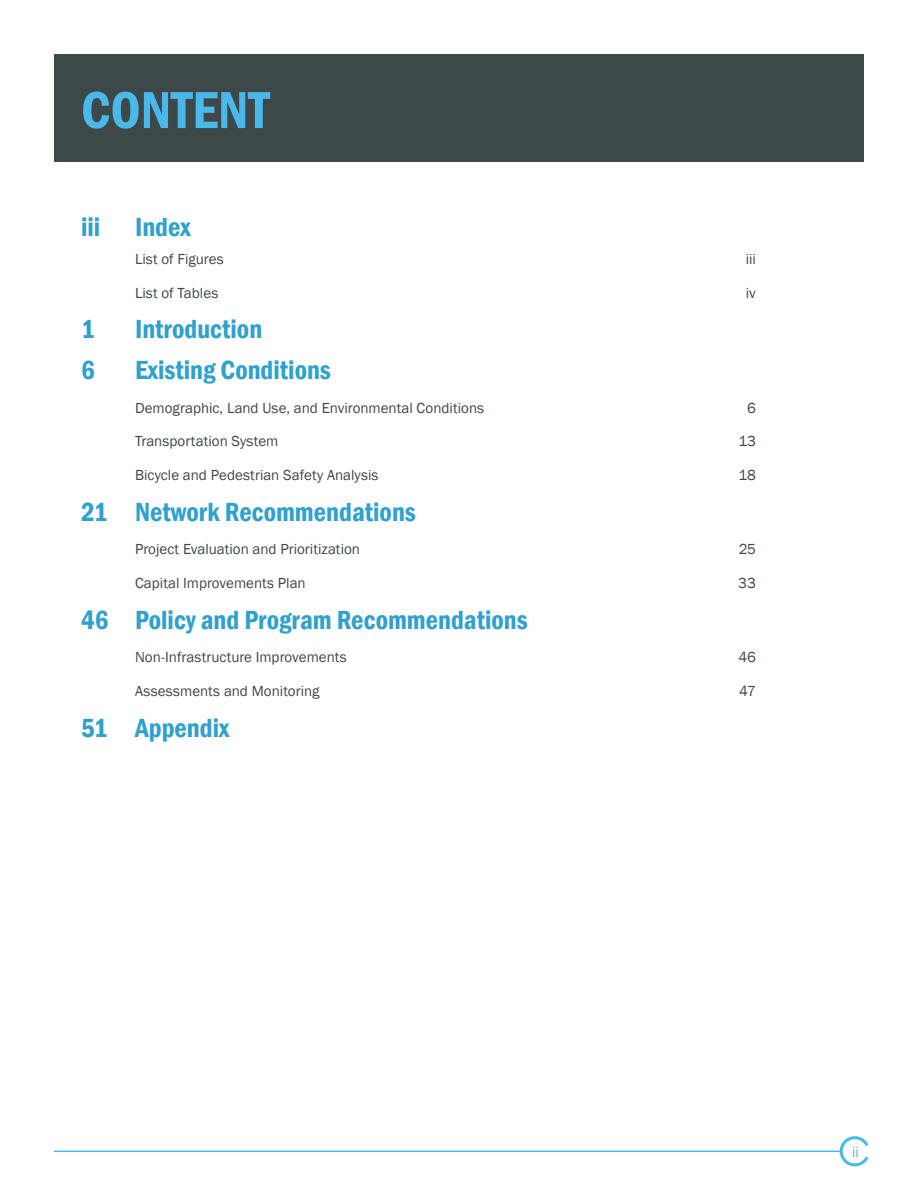
<style>
.page{position:relative;width:918px;height:1188px;background:#fff}
.page>*{position:absolute;margin:0;border:0;box-sizing:border-box;transform-origin:0 0}
.t1{font:600 condensed 54px "Franklin Gothic";color:#4ab8e9}
.t2{font:600 condensed 27px "Franklin Gothic";color:#30a1ce}
.t3{font:15px "Franklin Gothic";color:#3d4848}
.t4{font:15px "Franklin Gothic";color:#4ab8e9}
</style>
<div class="page">
<div style="left:54px;top:54px;width:810px;height:108px;background:#3d4848"></div>
<svg style="left:838px;top:1136px;width:31px;height:31px"></svg>
<hr style="left:54px;top:1151px;width:786px;height:1px;background:#4ab8e9">
<h1 class="t1" style="left:81px;top:74px;width:190px">CONTENT</h1>
<h2 class="t2" style="left:81px;top:209px;width:21px">iii</h2>
<h2 class="t2" style="left:135px;top:209px;width:57px">Index</h2>
<p class="t3" style="left:135px;top:250px;width:90px">List of Figures</p>
<p class="t3" style="left:746px;top:250px;width:12px">iii</p>
<p class="t3" style="left:135px;top:284px;width:85px">List of Tables</p>
<p class="t3" style="left:746px;top:284px;width:12px">iv</p>
<h2 class="t2" style="left:81px;top:311px;width:15px">1</h2>
<h2 class="t2" style="left:135px;top:311px;width:129px">Introduction</h2>
<h2 class="t2" style="left:81px;top:352px;width:15px">6</h2>
<h2 class="t2" style="left:135px;top:352px;width:198px">Existing Conditions</h2>
<p class="t3" style="left:135px;top:398px;width:351px">Demographic, Land Use, and Environmental Conditions</p>
<p class="t3" style="left:747px;top:398px;width:10px">6</p>
<p class="t3" style="left:135px;top:432px;width:145px">Transportation System</p>
<p class="t3" style="left:738px;top:432px;width:19px">13</p>
<p class="t3" style="left:135px;top:466px;width:245px">Bicycle and Pedestrian Safety Analysis</p>
<p class="t3" style="left:738px;top:466px;width:19px">18</p>
<h2 class="t2" style="left:81px;top:494px;width:336px">21 Network Recommendations</h2>
<p class="t3" style="left:135px;top:540px;width:227px">Project Evaluation and Prioritization</p>
<p class="t3" style="left:739px;top:540px;width:19px">25</p>
<p class="t3" style="left:135px;top:574px;width:172px">Capital Improvements Plan</p>
<p class="t3" style="left:738px;top:574px;width:19px">33</p>
<h2 class="t2" style="left:81px;top:602px;width:448px">46 Policy and Program Recommendations</h2>
<p class="t3" style="left:135px;top:648px;width:213px">Non-Infrastructure Improvements</p>
<p class="t3" style="left:738px;top:648px;width:19px">46</p>
<p class="t3" style="left:135px;top:682px;width:186px">Assessments and Monitoring</p>
<p class="t3" style="left:739px;top:682px;width:18px">47</p>
<h2 class="t2" style="left:81px;top:710px;width:150px">51 Appendix</h2>
<p class="t4" style="left:852px;top:1143px;width:8px">ii</p>
</div>
